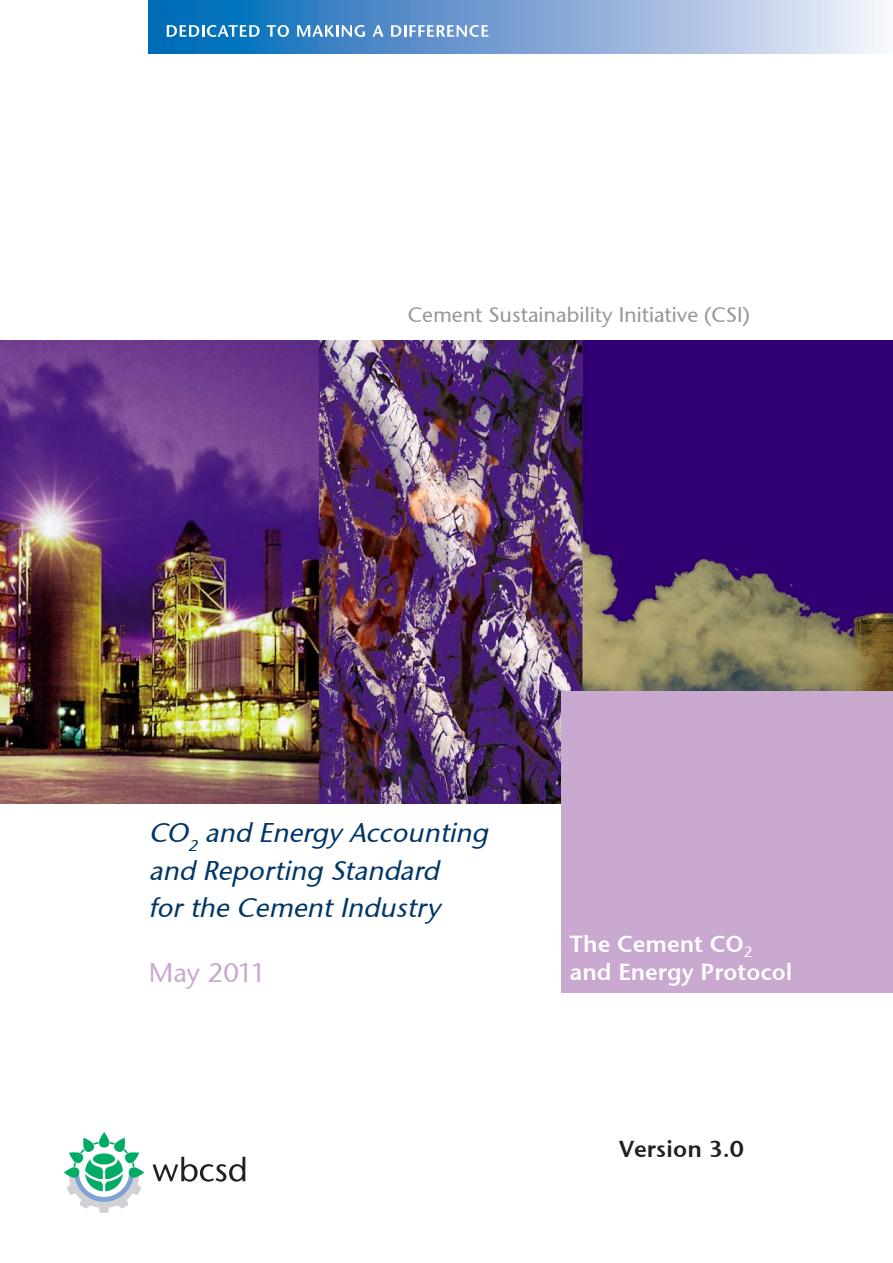
<style>
.page{position:relative;width:893px;height:1263px;background:#fff}
.page>*{position:absolute;margin:0;border:0;box-sizing:border-box;transform-origin:0 0}
.t1{font:italic 27px/37.5px "Stone Sans ITCTT Medium";color:#003667}
.t2{font:27px "Stone Sans ITCTT Medium";letter-spacing:-.025em;color:#c9a9cf}
.t3{font:23.25px/27.9px "Stone Sans Sem ITCTT Semi";color:#fff}
.t4{font:23.25px "Stone Sans Sem ITCTT Semi";color:#231f20}
.t5{font:21px "Stone Sans ITCTT Medium";color:#939598}
</style>
<div class="page">
<img style="left:0;top:340px;width:893px;height:464px">
<div style="left:561px;top:691px;width:332px;height:301px;background:#c9a9cf"></div>
<svg style="left:153px;top:1157px;width:92px;height:25px"></svg>
<svg style="left:64px;top:1132px;width:80px;height:81px"></svg>
<svg style="left:149px;top:0;width:734px;height:54px;background:#7ba8d6"></svg>
<svg style="left:167px;top:25px;width:93px;height:12px"></svg>
<svg style="left:267px;top:25px;width:22px;height:12px"></svg>
<svg style="left:297px;top:25px;width:68px;height:12px"></svg>
<svg style="left:373px;top:25px;width:10px;height:12px"></svg>
<svg style="left:391px;top:25px;width:97px;height:12px"></svg>
<p class="t5" style="left:408px;top:302px;width:344px">Cement Sustainability Initiative (CSI)</p>
<p class="t1" style="left:149px;top:814px;width:347px">CO<sub>2</sub> and Energy Accounting and Reporting Standard forthe CementIndustry</p>
<p class="t2" style="left:149px;top:956px;width:119px">May 2011</p>
<p class="t3" style="left:570px;top:928px;width:224px">The Cement CO<sub>2 </sub>and Energy Protocol</p>
<p class="t4" style="left:619px;top:1129px;width:127px">Version 3.0</p>
</div>
